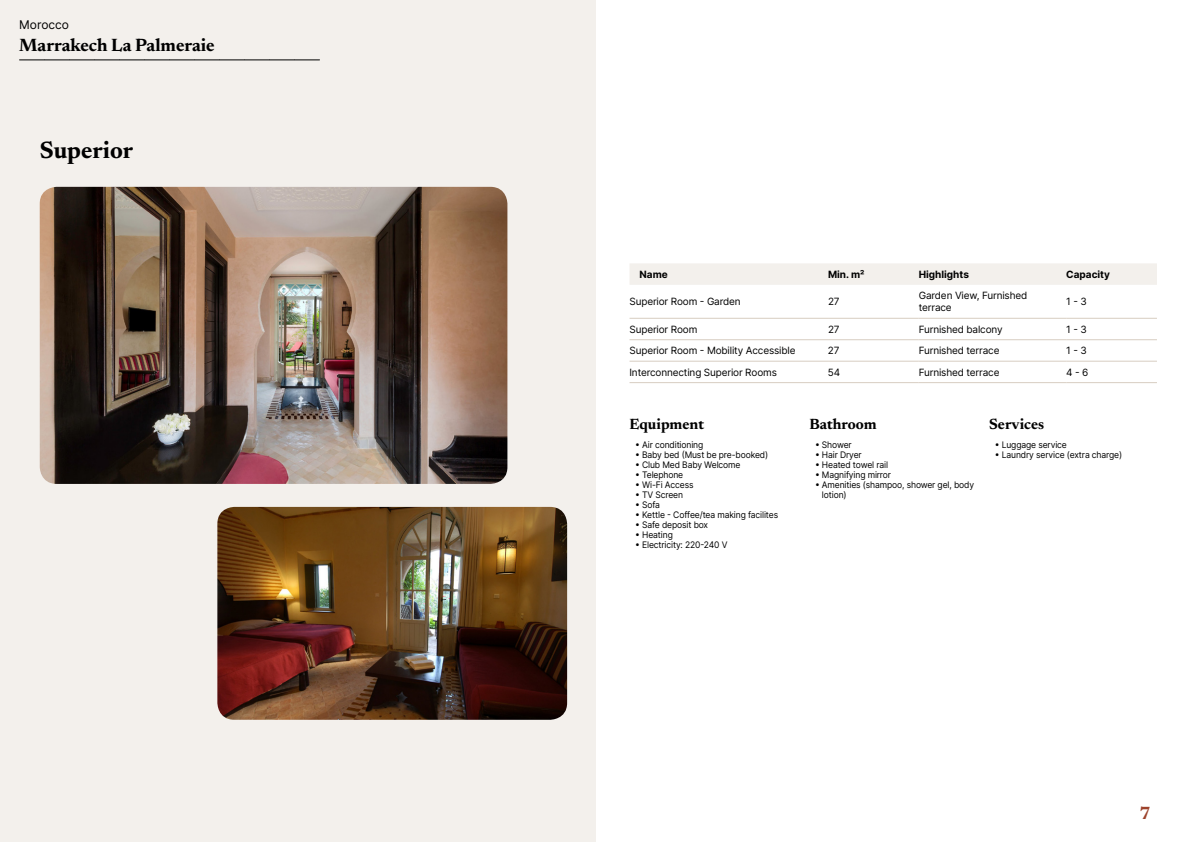
<style>
.page{position:relative;width:1191px;height:842px;background:#fff}
.page>*{position:absolute;margin:0;border:0;box-sizing:border-box;transform-origin:0 0}
.t1{font:700 24px "Newsreader 24 pt";color:#000}
.t2{font:700 18px "Newsreader 24 pt";color:#000}
.t3{font:700 18px "Newsreader 24 pt";color:#9d432c}
.t4{font:700 15px "Newsreader 24 pt";color:#000}
.t5{font:12px "Inter";color:#000}
.t6{font:10px/12px "Inter";letter-spacing:-.015em;color:#000}
.t7{font:700 10px "Inter";color:#000}
.t8{font:9px/10px "Inter";letter-spacing:-.015em;color:#000;scale:.95 1}
</style>
<div class="page">
<div style="left:0;top:0;width:595px;height:842px;background:#f3f0ec"></div>
<img style="left:40px;top:187px;width:467px;height:297px">
<img style="left:217px;top:507px;width:350px;height:213px">
<svg style="left:20px;top:60px;width:299px;height:1px"></svg>
<div style="left:630px;top:263px;width:527px;height:22px;background:#f3f0ec"></div>
<hr style="left:629px;top:318px;width:199px;height:1px;background:#d7cdc1">
<hr style="left:828px;top:318px;width:90px;height:1px;background:#d7cdc1">
<hr style="left:918px;top:318px;width:148px;height:1px;background:#d7cdc1">
<hr style="left:1066px;top:318px;width:91px;height:1px;background:#d7cdc1">
<hr style="left:629px;top:339px;width:199px;height:1px;background:#d7cdc1">
<hr style="left:828px;top:339px;width:90px;height:1px;background:#d7cdc1">
<hr style="left:918px;top:339px;width:148px;height:1px;background:#d7cdc1">
<hr style="left:1066px;top:339px;width:91px;height:1px;background:#d7cdc1">
<hr style="left:629px;top:361px;width:199px;height:1px;background:#d7cdc1">
<hr style="left:828px;top:361px;width:90px;height:1px;background:#d7cdc1">
<hr style="left:918px;top:361px;width:148px;height:1px;background:#d7cdc1">
<hr style="left:1066px;top:361px;width:91px;height:1px;background:#d7cdc1">
<hr style="left:629px;top:382px;width:199px;height:1px;background:#d7cdc1">
<hr style="left:828px;top:382px;width:90px;height:1px;background:#d7cdc1">
<hr style="left:918px;top:382px;width:148px;height:1px;background:#d7cdc1">
<hr style="left:1066px;top:382px;width:91px;height:1px;background:#d7cdc1">
<h3 class="t5" style="left:19px;top:15px;width:51px">Morocco</h3>
<h2 class="t2" style="left:19px;top:32px;width:197px">Marrakech La Palmeraie</h2>
<h1 class="t1" style="left:40px;top:133px;width:95px">Superior</h1>
<p class="t7" style="left:639px;top:267px;width:30px">Name</p>
<p class="t7" style="left:828px;top:267px;width:38px">Min. m²</p>
<p class="t7" style="left:918px;top:267px;width:52px">Highlights</p>
<p class="t7" style="left:1066px;top:267px;width:45px">Capacity</p>
<p class="t6" style="left:629px;top:295px;width:113px">Superior Room - Garden</p>
<p class="t6" style="left:828px;top:295px;width:13px">27</p>
<p class="t6" style="left:918px;top:289px;width:110px">Garden View, Furnished terrace</p>
<p class="t6" style="left:1066px;top:295px;width:22px">1 - 3</p>
<p class="t6" style="left:629px;top:323px;width:69px">Superior Room</p>
<p class="t6" style="left:828px;top:323px;width:13px">27</p>
<p class="t6" style="left:918px;top:323px;width:85px">Furnished balcony</p>
<p class="t6" style="left:1066px;top:323px;width:22px">1 - 3</p>
<p class="t6" style="left:629px;top:344px;width:167px">Superior Room - Mobility Accessible</p>
<p class="t6" style="left:828px;top:344px;width:13px">27</p>
<p class="t6" style="left:918px;top:344px;width:82px">Furnished terrace</p>
<p class="t6" style="left:1066px;top:344px;width:22px">1 - 3</p>
<p class="t6" style="left:629px;top:366px;width:149px">Interconnecting Superior Rooms</p>
<p class="t6" style="left:828px;top:366px;width:14px">54</p>
<p class="t6" style="left:918px;top:366px;width:82px">Furnished terrace</p>
<p class="t6" style="left:1066px;top:366px;width:24px">4 - 6</p>
<h3 class="t4" style="left:629px;top:414px;width:76px">Equipment</h3>
<p class="t8" style="left:635px;top:439px;width:73px">• Air conditioning</p>
<p class="t8" style="left:635px;top:449px;width:141px">• Baby bed (Must be pre-booked)</p>
<p class="t8" style="left:635px;top:459px;width:112px">• Club Med Baby Welcome</p>
<p class="t8" style="left:635px;top:469px;width:52px">• Telephone</p>
<p class="t8" style="left:635px;top:479px;width:63px">• Wi-Fi Access</p>
<p class="t8" style="left:635px;top:489px;width:52px">• TV Screen</p>
<p class="t8" style="left:635px;top:499px;width:28px">• Sofa</p>
<p class="t8" style="left:635px;top:509px;width:152px">• Kettle - Coffee/tea making facilites</p>
<p class="t8" style="left:635px;top:519px;width:78px">• Safe deposit box</p>
<p class="t8" style="left:635px;top:529px;width:41px">• Heating</p>
<p class="t8" style="left:635px;top:539px;width:99px">• Electricity: 220-240 V</p>
<h3 class="t4" style="left:809px;top:414px;width:69px">Bathroom</h3>
<p class="t8" style="left:815px;top:439px;width:40px">• Shower</p>
<p class="t8" style="left:815px;top:449px;width:51px">• Hair Dryer</p>
<p class="t8" style="left:815px;top:459px;width:78px">• Heated towel rail</p>
<p class="t8" style="left:815px;top:469px;width:82px">• Magnifying mirror</p>
<p class="t8" style="left:822px;top:479px;width:162px;text-indent:-7px">• Amenities (shampoo, shower gel, body lotion)</p>
<h3 class="t4" style="left:989px;top:414px;width:57px">Services</h3>
<p class="t8" style="left:994px;top:439px;width:77px">• Luggage service</p>
<p class="t8" style="left:994px;top:449px;width:136px">• Laundry service (extra charge)</p>
<h2 class="t3" style="left:1139px;top:800px;width:13px">7</h2>
</div>
